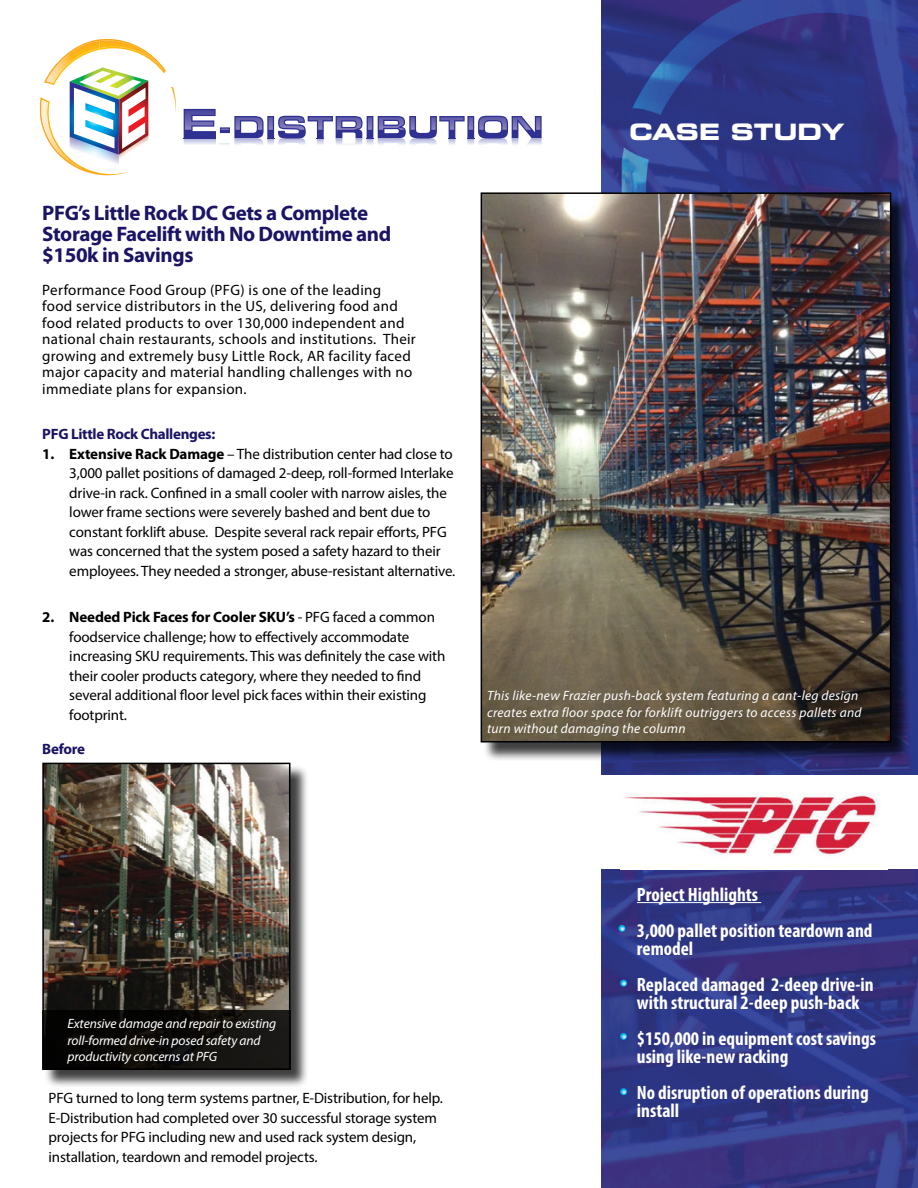
<style>
.page{position:relative;width:918px;height:1188px;background:#fff}
.page>*{position:absolute;margin:0;border:0;box-sizing:border-box;transform-origin:0 0}
.t1{font:700 expanded 22.5px "Square 721 BT";color:#fff}
.t2{font:700 21px/21px "Myriad Pro";letter-spacing:-.02em;color:#1b1464}
.t3{font:700 condensed 19.35px/36px "Myriad Pro";color:#fff}
.t4{font:15px/19.5px "Myriad Pro";letter-spacing:-.01em;color:#000}
.t5{font:15px/16.5px "Myriad Pro";letter-spacing:.02em;color:#000}
.t6{font:700 15px "Myriad Pro";letter-spacing:-.02em;color:#1b1464}
.t7{font:italic 13.5px/16.5px "Myriad Pro";letter-spacing:.02em;color:#fff}
.t8{font:italic 13.5px/16.5px "Myriad Pro";letter-spacing:-.01em;color:#fff}
.s1{font-weight:700}
</style>
<div class="page">
<img style="left:602px;top:0;width:316px;height:1188px">
<svg style="left:619px;top:925px;width:6px;height:7px"></svg>
<svg style="left:620px;top:980px;width:7px;height:7px"></svg>
<svg style="left:620px;top:1033px;width:7px;height:7px"></svg>
<svg style="left:620px;top:1088px;width:7px;height:7px"></svg>
<hr style="left:637px;top:902px;width:124px;height:1px;background:#fff">
<div style="left:482px;top:194px;width:428px;height:567px;background:#000;opacity:.75"></div>
<img style="left:484px;top:195px;width:404px;height:544px">
<div style="left:481px;top:192px;width:410px;height:550px;border:2px solid #000"></div>
<div style="left:44px;top:764px;width:266px;height:324px;background:#000;opacity:.75"></div>
<img style="left:45px;top:766px;width:242px;height:245px">
<div style="left:42px;top:763px;width:248px;height:307px;border:2px solid #000"></div>
<div style="left:592px;top:775px;width:326px;height:94px;background:#fff"></div>
<img style="left:625px;top:793px;width:254px;height:62px">
<svg style="left:40px;top:39px;width:136px;height:136px"></svg>
<svg style="left:184px;top:109px;width:358px;height:36px"></svg>
<div style="left:42px;top:1011px;width:248px;height:59px;background:linear-gradient(to right,#010000,#1a1815)"></div>
<h2 class="t2" style="left:42px;top:202px;width:351px">PFG’s Little Rock DC Gets a Complete<br>Storage Facelift with No Downtime and $150k in Savings</h2>
<p class="t5" style="left:42px;top:281px;width:375px">Performance Food Group (PFG) is one of the leading<br>food service distributors in the US, delivering food and food related products to over 130,000 independent and national chain restaurants, schools and institutions. Their growing and extremely busy Little Rock, AR facility faced major capacity and material handling challenges with no immediate plans for expansion.</p>
<p class="t6" style="left:42px;top:425px;width:175px">PFG Little Rock Challenges:</p>
<p class="t4" style="left:69px;top:444px;width:388px;text-indent:-27px"><span class="s1">1. Extensive Rack Damage</span> – The distribution center had close to 3,000 pallet positions of damaged 2-deep, roll-formed Interlake drive-in rack. Confined in a small cooler with narrow aisles, the lower frame sections were severely bashed and bent due to constant forklift abuse. Despite several rack repair efforts, PFG was concerned that the system posed a safety hazard to their employees. They needed a stronger, abuse-resistant alternative.</p>
<p class="t4" style="left:69px;top:607px;width:378px;text-indent:-27px"><span class="s1">2. Needed Pick Faces for Cooler SKU’s</span> - PFG faced a common foodservice challenge; how to effectively accommodate increasing SKU requirements. This was definitely the case with their cooler products category, where they needed to find several additional floor level pick faces within their existing footprint.</p>
<p class="t6" style="left:42px;top:740px;width:44px">Before</p>
<h1 class="t1" style="left:629px;top:119px;width:217px">CASE STUDY</h1>
<p class="t7" style="left:487px;top:687px;width:376px">This like-new Frazier push-back system featuring a cant-leg design creates extra floor space for forklift outriggers to access pallets and turn without damaging the column</p>
<p class="t8" style="left:68px;top:1015px;width:210px">Extensive damage and repair to existing roll-formed drive-in posed safety and productivity concerns at PFG</p>
<p class="t4" style="left:49px;top:1088px;width:396px">PFG turned to long term systems partner, E-Distribution, for help.<br>E-Distribution had completed over 30 successful storage system projects for PFG including new and used rack system design, installation, teardown and remodel projects.</p>
<p class="t3" style="left:637px;top:876px;width:237px">Project Highlights<br>3,000 pallet position teardown and</p>
<p class="t3" style="left:637px;top:930px;width:238px">remodel<br>Replaced damaged 2-deep drive-in</p>
<p class="t3" style="left:637px;top:984px;width:241px">with structural 2-deep push-back $150,000 in equipment cost savings</p>
<p class="t3" style="left:637px;top:1038px;width:233px">using like-new racking<br>No disruption of operations during</p>
<p class="t3" style="left:637px;top:1092px;width:44px">install</p>
</div>
